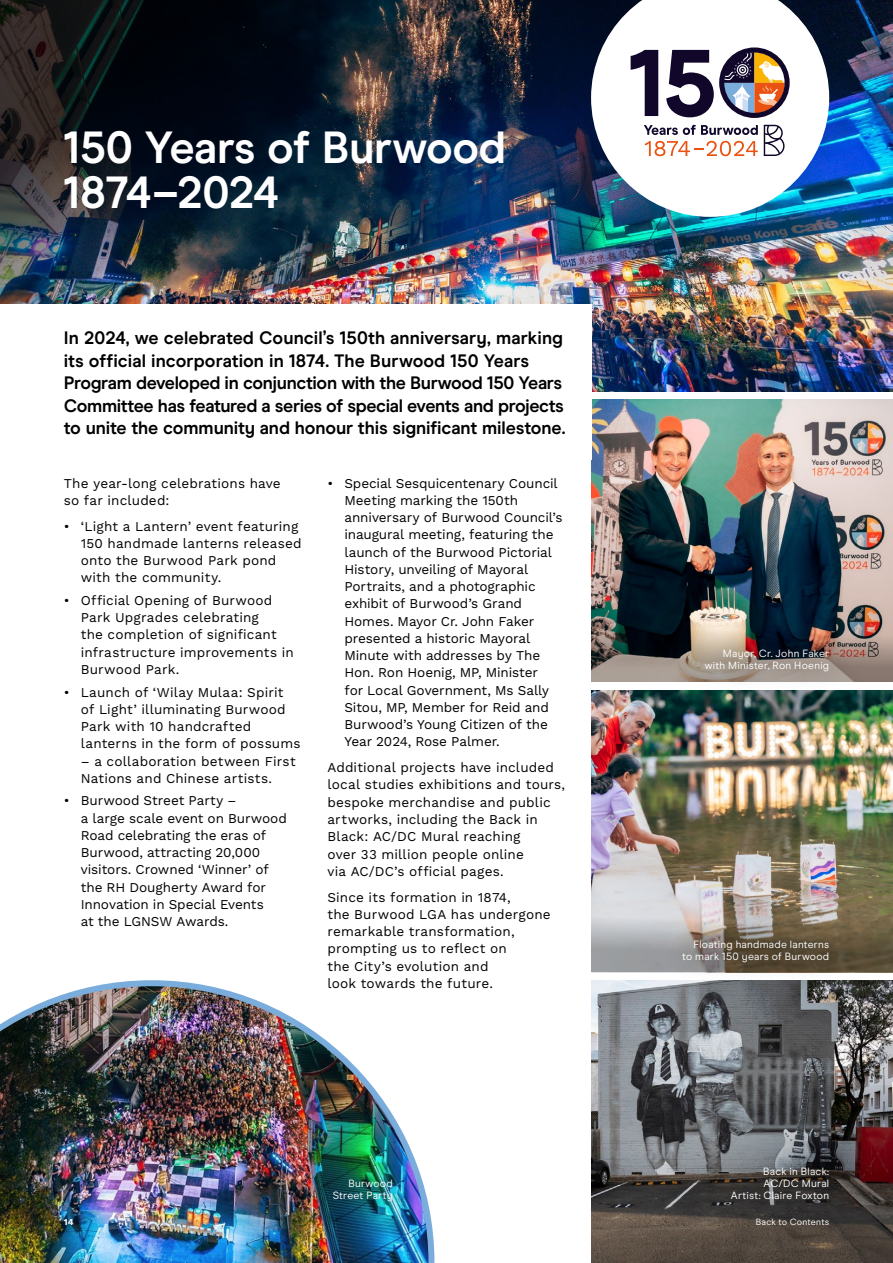
<style>
.page{position:relative;width:893px;height:1263px;background:#fff}
.page>*{position:absolute;margin:0;border:0;box-sizing:border-box;transform-origin:0 0}
.t1{font:700 45px/45px "Modern Era";letter-spacing:-.015em;color:#fff}
.t2{font:700 18px/22.5px "Modern Era";letter-spacing:-.01em;color:#000}
.t3{font:13.5px/17.2px "Work Sans";letter-spacing:.005em;color:#000}
.t4{font:10.5px/12px "Modern Era";letter-spacing:.025em;color:#fff;text-align:right}
.t5{font:9px "Modern Era";letter-spacing:.025em;color:#fff}
.t6{font:700 9px "Work Sans";color:#fff}
</style>
<div class="page">
<img style="left:591px;top:400px;width:302px;height:168px">
<img style="left:591px;top:981px;width:302px;height:104px">
<img style="left:591px;top:690px;width:302px;height:168px">
<img style="left:591px;top:568px;width:302px;height:114px">
<img style="left:591px;top:858px;width:302px;height:114px">
<svg style="left:591px;top:1085px;width:302px;height:178px"></svg>
<div style="left:695px;top:1124px;width:175px;height:121px;background:#000;opacity:.75"></div>
<div style="left:685px;top:628px;width:165px;height:64px;background:#000;opacity:.75"></div>
<div style="left:662px;top:918px;width:189px;height:65px;background:#000;opacity:.75"></div>
<img style="left:733px;top:0;width:160px;height:391px">
<img style="left:0;top:0;width:733px;height:391px">
<img style="left:0;top:980px;width:434px;height:283px">
<svg style="left:591px;top:0;width:238px;height:217px"></svg>
<svg style="left:764px;top:125px;width:21px;height:31px"></svg>
<svg style="left:645px;top:141px;width:113px;height:15px"></svg>
<svg style="left:666px;top:47px;width:124px;height:71px"></svg>
<svg style="left:631px;top:50px;width:27px;height:66px"></svg>
<svg style="left:644px;top:125px;width:114px;height:10px"></svg>
<div style="left:0;top:304px;width:591px;height:156px;background:#fff"></div>
<img style="left:313px;top:1158px;width:101px;height:64px">
<h1 class="t1" style="left:64px;top:125px;width:444px">150 Years of Burwood<br>1874–2024</h1>
<p class="t2" style="left:64px;top:327px;width:503px">In 2024, we celebrated Council’s 150th anniversary, marking its official incorporation in 1874. The Burwood 150 Years Program developed in conjunction with the Burwood 150 Years Committee has featured a series of special events and projects to unite the community and honour this significant milestone.</p>
<p class="t3" style="left:64px;top:475px;width:218px">The year-long celebrations have so far included:</p>
<p class="t3" style="left:81px;top:518px;width:222px;text-indent:-17px">• ‘Light a Lantern’ event featuring<br>150 handmade lanterns released onto the Burwood Park pond with the community.</p>
<p class="t3" style="left:81px;top:592px;width:214px;text-indent:-17px">• Official Opening of Burwood<br>Park Upgrades celebrating<br>the completion of significant infrastructure improvements in<br>Burwood Park.</p>
<p class="t3" style="left:81px;top:684px;width:221px;text-indent:-17px">• Launch of ‘Wilay Mulaa: Spirit<br>of Light’ illuminating Burwood<br>Park with 10 handcrafted lanterns in the form of possums</p>
<p class="t3" style="left:81px;top:753px;width:216px">– a collaboration between First<br>Nations and Chinese artists.</p>
<p class="t3" style="left:81px;top:793px;width:208px;text-indent:-17px">• Burwood Street Party –<br>a large scale event on Burwood<br>Road celebrating the eras of<br>Burwood, attracting 20,000 visitors. Crowned ‘Winner’ of the RH Dougherty Award for<br>Innovation in Special Events<br>at the LGNSW Awards.</p>
<p class="t3" style="left:344px;top:475px;width:220px;text-indent:-17px">• Special Sesquicentenary Council<br>Meeting marking the 150th anniversary of Burwood Council’s inaugural meeting, featuring the launch of the Burwood Pictorial<br>History, unveiling of Mayoral<br>Portraits, and a photographic exhibit of Burwood’s Grand<br>Homes. Mayor Cr. John Faker presented a historic Mayoral<br>Minute with addresses by The<br>Hon. Ron Hoenig, MP, Minister<br>for Local Government, Ms Sally<br>Sitou, MP, Member for Reid and<br>Burwood’s Young Citizen of the<br>Year 2024, Rose Palmer.</p>
<p class="t3" style="left:327px;top:760px;width:239px">Additional projects have included local studies exhibitions and tours, bespoke merchandise and public artworks, including the Back in<br>Black: AC/DC Mural reaching<br>over 33 million people online<br>via AC/DC’s official pages.</p>
<p class="t3" style="left:327px;top:889px;width:225px">Since its formation in 1874,<br>the Burwood LGA has undergone remarkable transformation, prompting us to reflect on<br>the City’s evolution and<br>look towards the future.</p>
<p class="t4" style="left:333px;top:1177px;width:61px">Burwood<br>Street Party</p>
<p class="t4" style="left:705px;top:647px;width:126px">Mayor, Cr. John Faker with Minister, Ron Hoenig</p>
<p class="t4" style="left:682px;top:938px;width:148px">Floating handmade lanterns to mark 150 years of Burwood</p>
<p class="t4" style="left:731px;top:1165px;width:100px">Back in Black:<br>AC/DC Mural<br>Artist: Claire Foxton</p>
<p class="t6" style="left:64px;top:1216px;width:11px">14</p>
<p class="t5" style="left:756px;top:1216px;width:75px">Back to Contents</p>
</div>
